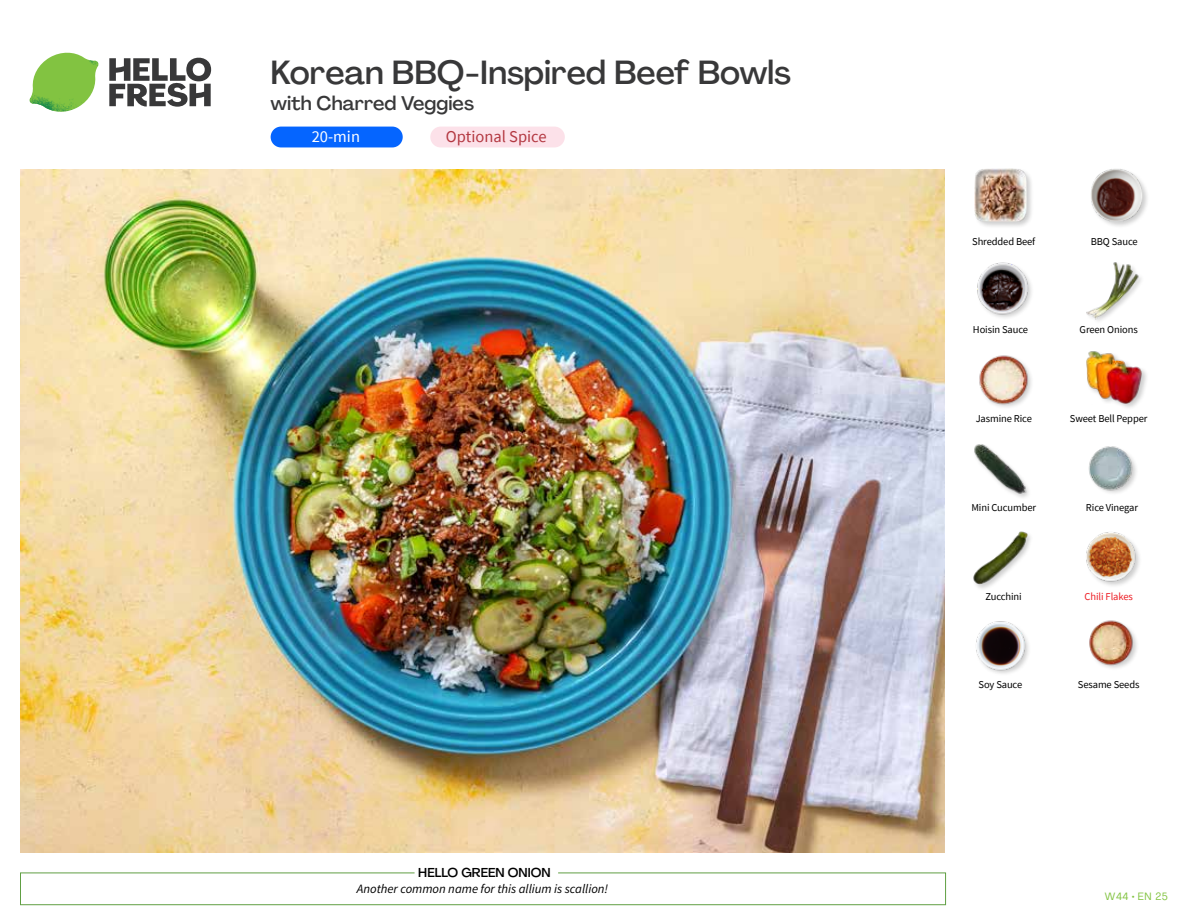
<style>
.page{position:relative;width:1188px;height:918px;background:#fff}
.page>*{position:absolute;margin:0;border:0;box-sizing:border-box;transform-origin:0 0}
.t1{font:500 33px "Agrandir";color:#383839}
.t2{font:500 19.5px "Agrandir";color:#383839}
.t3{font:16.5px "Source Sans Pro";color:#b33841}
.t4{font:16.5px "Source Sans Pro";color:#fff}
.t5{font:italic 12.75px "Source Sans Pro";color:#000}
.t6{font:500 12.75px "Agrandir";color:#000}
.t7{font:10.5px "Source Sans Pro";letter-spacing:-.01em;color:#000}
.t8{font:10.5px "Source Sans Pro";letter-spacing:-.01em;color:#ed1d24}
.t9{font:10.5px "Agrandir";letter-spacing:.05em;color:#82c341}
</style>
<div class="page">
<div style="left:271px;top:127px;width:132px;height:20px;background:#0565ff;border-radius:10px"></div>
<div style="left:430px;top:127px;width:135px;height:20px;background:#fce1e9;border-radius:10px"></div>
<svg style="left:109px;top:57px;width:102px;height:50px"></svg>
<svg style="left:34px;top:53px;width:62px;height:40px"></svg>
<img style="left:67px;top:53px;width:32px;height:26px">
<img style="left:33px;top:75px;width:59px;height:11px">
<img style="left:29px;top:79px;width:61px;height:33px">
<img style="left:65px;top:86px;width:27px;height:25px">
<div style="left:20px;top:873px;width:926px;height:32px;border:1px solid #609f43"></div>
<div style="left:415px;top:865px;width:143px;height:15px;background:#fff"></div>
<img style="left:21px;top:170px;width:924px;height:682px">
<img style="left:1089px;top:620px;width:48px;height:48px">
<img style="left:976px;top:621px;width:53px;height:53px">
<img style="left:1086px;top:532px;width:54px;height:54px">
<div style="left:973px;top:530px;width:61px;height:61px;background:#000;opacity:.2"></div>
<img style="left:973px;top:530px;width:55px;height:55px">
<img style="left:1088px;top:446px;width:48px;height:47px">
<img style="left:974px;top:444px;width:55px;height:54px">
<div style="left:1086px;top:350px;width:63px;height:60px;background:#000;opacity:.2"></div>
<img style="left:1086px;top:350px;width:57px;height:55px">
<img style="left:979px;top:355px;width:53px;height:52px">
<img style="left:1086px;top:262px;width:55px;height:59px">
<img style="left:977px;top:262px;width:55px;height:56px">
<div style="left:1089px;top:167px;width:61px;height:61px;background:#000;opacity:.2"></div>
<img style="left:1090px;top:169px;width:53px;height:52px">
<div style="left:973px;top:167px;width:61px;height:62px;background:#000;opacity:.2"></div>
<img style="left:974px;top:169px;width:53px;height:52px">
<h1 class="t1" style="left:271px;top:52px;width:522px">Korean BBQ-Inspired Beef Bowls</h1>
<h2 class="t2" style="left:271px;top:91px;width:205px">with Charred Veggies</h2>
<h3 class="t4" style="left:312px;top:126px;width:50px">20-min</h3>
<h3 class="t3" style="left:446px;top:126px;width:102px">Optional Spice</h3>
<p class="t6" style="left:418px;top:864px;width:134px">HELLO GREEN ONION</p>
<p class="t5" style="left:357px;top:881px;width:253px">Another common name for this allium is scallion!</p>
<p class="t7" style="left:972px;top:234px;width:65px">Shredded Beef</p>
<p class="t7" style="left:1091px;top:234px;width:48px">BBQ Sauce</p>
<p class="t7" style="left:973px;top:323px;width:57px">Hoisin Sauce</p>
<p class="t7" style="left:1080px;top:323px;width:60px">Green Onions</p>
<p class="t7" style="left:976px;top:412px;width:58px">Jasmine Rice</p>
<p class="t7" style="left:1070px;top:412px;width:79px">Sweet Bell Pepper</p>
<p class="t7" style="left:971px;top:501px;width:66px">Mini Cucumber</p>
<p class="t7" style="left:1086px;top:501px;width:54px">Rice Vinegar</p>
<p class="t7" style="left:985px;top:590px;width:38px">Zucchini</p>
<p class="t8" style="left:1085px;top:589px;width:50px">Chili Flakes</p>
<p class="t7" style="left:979px;top:678px;width:45px">Soy Sauce</p>
<p class="t7" style="left:1078px;top:678px;width:63px">Sesame Seeds</p>
<p class="t9" style="left:1105px;top:890px;width:64px">W44 • EN 25</p>
</div>
